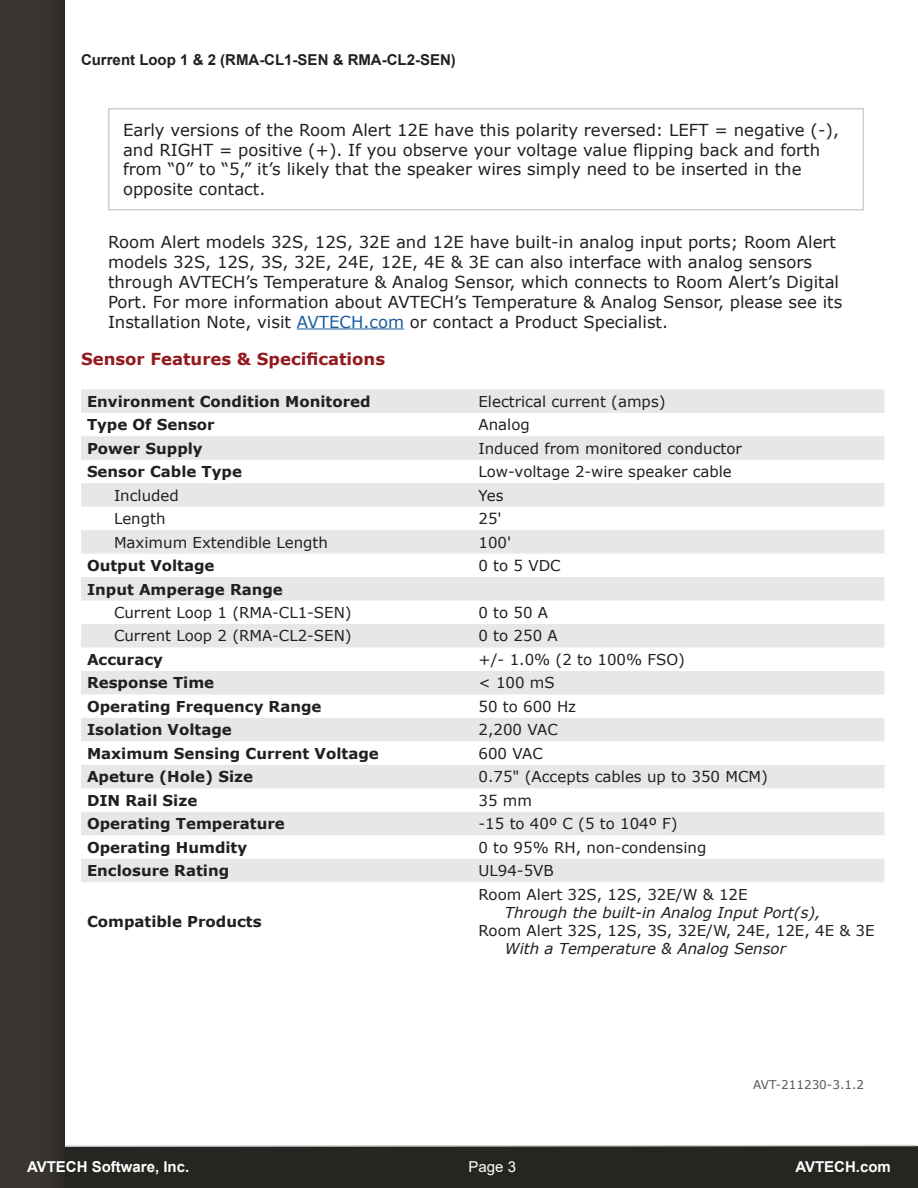
<style>
.page{position:relative;width:918px;height:1188px;background:#fff}
.page>*{position:absolute;margin:0;border:0;box-sizing:border-box;transform-origin:0 0}
.Body_Para_Indent{font:16.5px/19.8px "Verdana";color:#231f20}
.Body_Para{font:16.5px/19.8px "Verdana";color:#231f20}
.H1_Red{font:700 16.5px "Verdana";color:#93191d}
.Verdana_10_pt_Regula{font:15px "Verdana";color:#231f20}
.Verdana_10_pt_Regula-2{font:700 15px "Verdana";color:#231f20}
.Verdana_10_pt_Regula-3{font:italic 15px "Verdana";color:#231f20}
.t1{font:700 15px "Arial";color:#231f20}
.t2{font:700 15px "Arial";color:#fff}
.t3{font:15px "Arial";color:#fff}
.t4{font:12px "Verdana";color:#57585a}
.s1{color:#175d9e}
</style>
<div class="page">
<div style="left:0;top:1146px;width:918px;height:42px;background:#272522"></div>
<svg style="left:65px;top:1144px;width:853px;height:3px"></svg>
<div style="left:0;top:0;width:65px;height:1188px;background:#393632"></div>
<hr style="left:297px;top:328px;width:107px;height:1px;background:#175d9e">
<div style="left:108px;top:108px;width:756px;height:103px;border:2px solid #cdcece"></div>
<svg style="left:81px;top:389px;width:804px;height:493px;fill:#e6e7e9"></svg>
<p class="t1" style="left:81px;top:49px;width:376px">Current Loop 1 &amp; 2 (RMA-CL1-SEN &amp; RMA-CL2-SEN)</p>
<p class="Body_Para" style="left:123px;top:120px;width:718px">Early versions of the Room Alert 12E have this polarity reversed: LEFT = negative (-), and RIGHT = positive (+). If you observe your voltage value flipping back and forth from “0” to “5,” it’s likely that the speaker wires simply need to be inserted in the opposite contact.</p>
<p class="Body_Para_Indent" style="left:108px;top:232px;width:736px">Room Alert models 32S, 12S, 32E and 12E have built-in analog input ports; Room Alert models 32S, 12S, 3S, 32E, 24E, 12E, 4E &amp; 3E can also interface with analog sensors through AVTECH’s Temperature &amp; Analog Sensor, which connects to Room Alert’s Digital Port. For more information about AVTECH’s Temperature &amp; Analog Sensor, please see its Installation Note, visit <span class="s1">AVTECH.com</span> or contact a Product Specialist.</p>
<p class="H1_Red" style="left:81px;top:348px;width:306px">Sensor Features &amp; Specifications</p>
<p class="Verdana_10_pt_Regula-2" style="left:87px;top:391px;width:285px">Environment Condition Monitored</p>
<p class="Verdana_10_pt_Regula" style="left:478px;top:391px;width:189px">Electrical current (amps)</p>
<p class="Verdana_10_pt_Regula-2" style="left:87px;top:414px;width:129px">Type Of Sensor</p>
<p class="Verdana_10_pt_Regula" style="left:478px;top:414px;width:53px">Analog</p>
<p class="Verdana_10_pt_Regula-2" style="left:87px;top:438px;width:117px">Power Supply</p>
<p class="Verdana_10_pt_Regula" style="left:478px;top:438px;width:265px">Induced from monitored conductor</p>
<p class="Verdana_10_pt_Regula-2" style="left:87px;top:461px;width:157px">Sensor Cable Type</p>
<p class="Verdana_10_pt_Regula" style="left:478px;top:461px;width:255px">Low-voltage 2-wire speaker cable</p>
<p class="Verdana_10_pt_Regula" style="left:114px;top:485px;width:66px">Included</p>
<p class="Verdana_10_pt_Regula" style="left:478px;top:485px;width:27px">Yes</p>
<p class="Verdana_10_pt_Regula" style="left:114px;top:508px;width:53px">Length</p>
<p class="Verdana_10_pt_Regula" style="left:478px;top:508px;width:25px">25'</p>
<p class="Verdana_10_pt_Regula" style="left:114px;top:532px;width:215px">Maximum Extendible Length</p>
<p class="Verdana_10_pt_Regula" style="left:478px;top:532px;width:34px">100'</p>
<p class="Verdana_10_pt_Regula-2" style="left:87px;top:555px;width:129px">Output Voltage</p>
<p class="Verdana_10_pt_Regula" style="left:478px;top:555px;width:84px">0 to 5 VDC</p>
<p class="Verdana_10_pt_Regula-2" style="left:87px;top:578px;width:197px">Input Amperage Range</p>
<p class="Verdana_10_pt_Regula" style="left:114px;top:602px;width:239px">Current Loop 1 (RMA-CL1-SEN)</p>
<p class="Verdana_10_pt_Regula" style="left:478px;top:602px;width:71px">0 to 50 A</p>
<p class="Verdana_10_pt_Regula" style="left:114px;top:626px;width:239px">Current Loop 2 (RMA-CL2-SEN)</p>
<p class="Verdana_10_pt_Regula" style="left:478px;top:626px;width:81px">0 to 250 A</p>
<p class="Verdana_10_pt_Regula-2" style="left:87px;top:649px;width:78px">Accuracy</p>
<p class="Verdana_10_pt_Regula" style="left:478px;top:649px;width:208px">+/- 1.0% (2 to 100% FSO)</p>
<p class="Verdana_10_pt_Regula-2" style="left:87px;top:672px;width:129px">Response Time</p>
<p class="Verdana_10_pt_Regula" style="left:478px;top:673px;width:78px">&lt; 100 mS</p>
<p class="Verdana_10_pt_Regula-2" style="left:87px;top:696px;width:236px">Operating Frequency Range</p>
<p class="Verdana_10_pt_Regula" style="left:478px;top:696px;width:99px">50 to 600 Hz</p>
<p class="Verdana_10_pt_Regula-2" style="left:87px;top:719px;width:146px">Isolation Voltage</p>
<p class="Verdana_10_pt_Regula" style="left:478px;top:720px;width:81px">2,200 VAC</p>
<p class="Verdana_10_pt_Regula-2" style="left:87px;top:743px;width:293px">Maximum Sensing Current Voltage</p>
<p class="Verdana_10_pt_Regula" style="left:478px;top:743px;width:66px">600 VAC</p>
<p class="Verdana_10_pt_Regula-2" style="left:87px;top:766px;width:168px">Apeture (Hole) Size</p>
<p class="Verdana_10_pt_Regula" style="left:478px;top:767px;width:291px">0.75" (Accepts cables up to 350 MCM)</p>
<p class="Verdana_10_pt_Regula-2" style="left:87px;top:790px;width:112px">DIN Rail Size</p>
<p class="Verdana_10_pt_Regula" style="left:478px;top:790px;width:55px">35 mm</p>
<p class="Verdana_10_pt_Regula-2" style="left:87px;top:813px;width:199px">Operating Temperature</p>
<p class="Verdana_10_pt_Regula" style="left:478px;top:813px;width:201px">-15 to 40º C (5 to 104º F)</p>
<p class="Verdana_10_pt_Regula-2" style="left:87px;top:837px;width:162px">Operating Humdity</p>
<p class="Verdana_10_pt_Regula" style="left:478px;top:837px;width:229px">0 to 95% RH, non-condensing</p>
<p class="Verdana_10_pt_Regula-2" style="left:87px;top:860px;width:144px">Enclosure Rating</p>
<p class="Verdana_10_pt_Regula" style="left:478px;top:860px;width:77px">UL94-5VB</p>
<p class="Verdana_10_pt_Regula-2" style="left:87px;top:911px;width:176px">Compatible Products</p>
<p class="Verdana_10_pt_Regula" style="left:478px;top:884px;width:271px">Room Alert 32S, 12S, 32E/W &amp; 12E</p>
<p class="Verdana_10_pt_Regula-3" style="left:505px;top:902px;width:317px">Through the built-in Analog Input Port(s),</p>
<p class="Verdana_10_pt_Regula" style="left:478px;top:920px;width:398px">Room Alert 32S, 12S, 3S, 32E/W, 24E, 12E, 4E &amp; 3E</p>
<p class="Verdana_10_pt_Regula-3" style="left:505px;top:938px;width:283px">With a Temperature &amp; Analog Sensor</p>
<p class="t4" style="left:753px;top:1077px;width:112px">AVT-211230-3.1.2</p>
<p class="t2" style="left:27px;top:1156px;width:164px">AVTECH Software, Inc.</p>
<p class="t3" style="left:469px;top:1156px;width:49px">Page 3</p>
<p class="t2" style="left:795px;top:1156px;width:97px">AVTECH.com</p>
</div>
